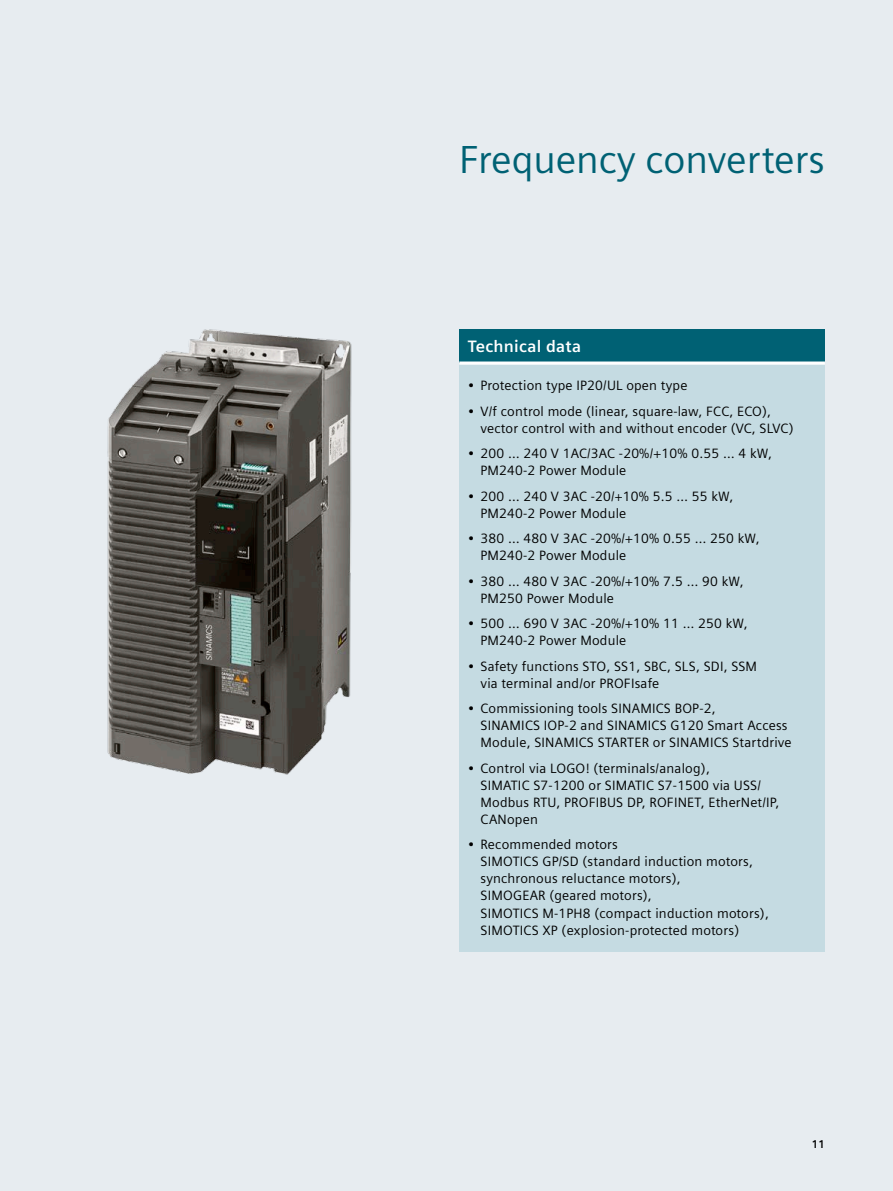
<style>
.page{position:relative;width:893px;height:1191px;background:#e7ecf0}
.page>*{position:absolute;margin:0;border:0;box-sizing:border-box;transform-origin:0 0}
.t1{font:39px "Siemens Sans Global";color:#006174}
.t2{font:700 16.5px "Siemens Sans Global";letter-spacing:.015em;color:#fff}
.t3{font:13.5px/17px "Siemens Sans Global";letter-spacing:.015em;color:#000}
.t4{font:700 11.25px "Siemens Sans Global";color:#000}
</style>
<div class="page">
<div style="left:459px;top:329px;width:366px;height:34px;background:#006174"></div>
<div style="left:459px;top:363px;width:366px;height:588px;background:#c5dbe2"></div>
<svg style="left:459px;top:361px;width:366px;height:4px"></svg>
<img style="left:107px;top:329px;width:245px;height:446px">
<h1 class="t1" style="left:459px;top:131px;width:367px">Frequency converters</h1>
<p class="t2" style="left:468px;top:337px;width:115px">Technical data</p>
<p class="t3" style="left:468px;top:377px;width:221px">• Protection type IP20/UL open type</p>
<p class="t3" style="left:480px;top:403px;width:315px;text-indent:-13px">• V/f control mode (linear, square-law, FCC, ECO), vector control with and without encoder (VC, SLVC)</p>
<p class="t3" style="left:480px;top:445px;width:293px;text-indent:-13px">• 200 … 240 V 1AC/3AC -20%/+10% 0.55 … 4 kW,<br>PM240-2 Power Module</p>
<p class="t3" style="left:480px;top:488px;width:254px;text-indent:-13px">• 200 … 240 V 3AC -20/+10% 5.5 … 55 kW,<br>PM240-2 Power Module</p>
<p class="t3" style="left:480px;top:530px;width:281px;text-indent:-13px">• 380 … 480 V 3AC -20%/+10% 0.55 … 250 kW,<br>PM240-2 Power Module</p>
<p class="t3" style="left:480px;top:573px;width:265px;text-indent:-13px">• 380 … 480 V 3AC -20%/+10% 7.5 … 90 kW,<br>PM250 Power Module</p>
<p class="t3" style="left:480px;top:615px;width:269px;text-indent:-13px">• 500 … 690 V 3AC -20%/+10% 11 … 250 kW,<br>PM240-2 Power Module</p>
<p class="t3" style="left:480px;top:658px;width:278px;text-indent:-13px">• Safety functions STO, SS1, SBC, SLS, SDI, SSM via terminal and/or PROFIsafe</p>
<p class="t3" style="left:480px;top:700px;width:313px;text-indent:-13px">• Commissioning tools SINAMICS BOP-2,<br>SINAMICS IOP-2 and SINAMICS G120 Smart Access<br>Module, SINAMICS STARTER or SINAMICS Startdrive</p>
<p class="t3" style="left:480px;top:760px;width:300px;text-indent:-13px">• Control via LOGO! (terminals/analog),<br>SIMATIC S7-1200 or SIMATIC S7-1500 via USS/ Modbus RTU, PROFIBUS DP, ROFINET, EtherNet/IP, CANopen</p>
<p class="t3" style="left:480px;top:837px;width:290px;text-indent:-13px">• Recommended motors<br>SIMOTICS GP/SD (standard induction motors, synchronous reluctance motors),<br>SIMOGEAR (geared motors),<br>SIMOTICS M-1PH8 (compact induction motors), SIMOTICS XP (explosion-protected motors)</p>
<p class="t4" style="left:812px;top:1137px;width:15px">11</p>
</div>
